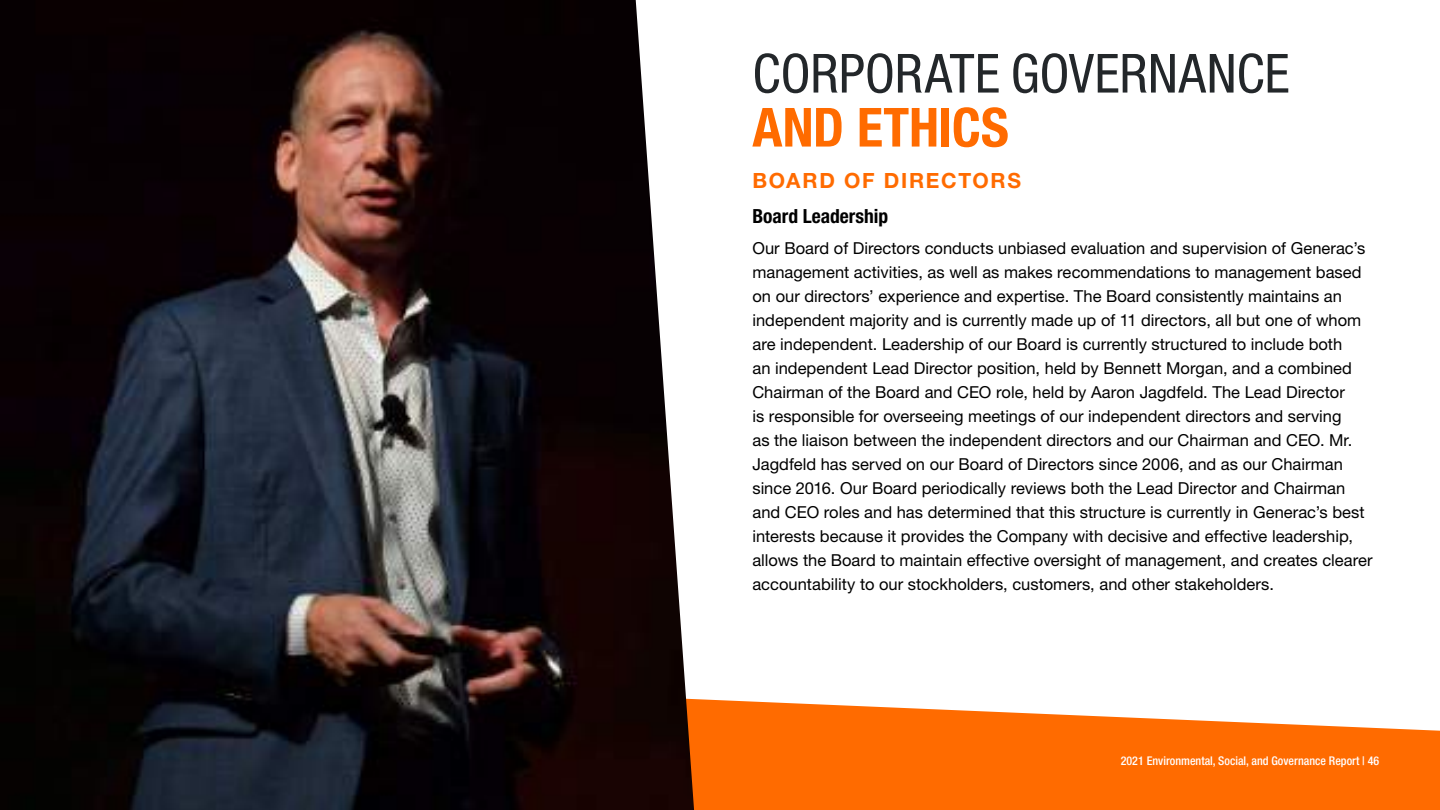
<style>
.page{position:relative;width:1440px;height:810px;background:#fff}
.page>*{position:absolute;margin:0;border:0;box-sizing:border-box;transform-origin:0 0}
.t1{font:condensed 54px "Helvetica Neue LT Std";color:#23272a}
.t2{font:700 condensed 54px "Helvetica Neue LT Std";letter-spacing:-.005em;color:#ff6b00}
.t3{font:700 21px "Helvetica Neue LT Std";letter-spacing:.08em;color:#ff6b00}
.t4{font:700 condensed 19.5px "Helvetica Neue LT Std";letter-spacing:-.005em;color:#000}
.t5{font:16.5px/24px "Helvetica Neue LT Std";color:#000}
.t6{font:500 condensed 12px "Helvetica Neue LT Std";color:#fff}
</style>
<div class="page">
<svg style="left:694px;top:699px;width:746px;height:111px;background:#fe8024"></svg>
<img style="left:0;top:0;width:694px;height:810px">
<h1 class="t1" style="left:752px;top:42px;width:539px">CORPORATE GOVERNANCE</h1>
<h1 class="t2" style="left:752px;top:95px;width:258px">AND ETHICS</h1>
<p class="t3" style="left:752px;top:167px;width:270px">BOARD OF DIRECTORS</p>
<p class="t4" style="left:752px;top:204px;width:137px">Board Leadership</p>
<p class="t5" style="left:752px;top:236px;width:622px">Our Board of Directors conducts unbiased evaluation and supervision of Generac’s management activities, as well as makes recommendations to management based on our directors’ experience and expertise. The Board consistently maintains an independent majority and is currently made up of 11 directors, all but one of whom are independent. Leadership of our Board is currently structured to include both<br>an independent Lead Director position, held by Bennett Morgan, and a combined Chairman of the Board and CEO role, held by Aaron Jagdfeld. The Lead Director<br>is responsible for overseeing meetings of our independent directors and serving<br>as the liaison between the independent directors and our Chairman and CEO. Mr.<br>Jagdfeld has served on our Board of Directors since 2006, and as our Chairman since 2016. Our Board periodically reviews both the Lead Director and Chairman and CEO roles and has determined that this structure is currently in Generac’s best interests because it provides the Company with decisive and effective leadership, allows the Board to maintain effective oversight of management, and creates clearer accountability to our stockholders, customers, and other stakeholders.</p>
<p class="t6" style="left:1120px;top:753px;width:260px">2021 Environmental, Social, and Governance Report | 46</p>
</div>
